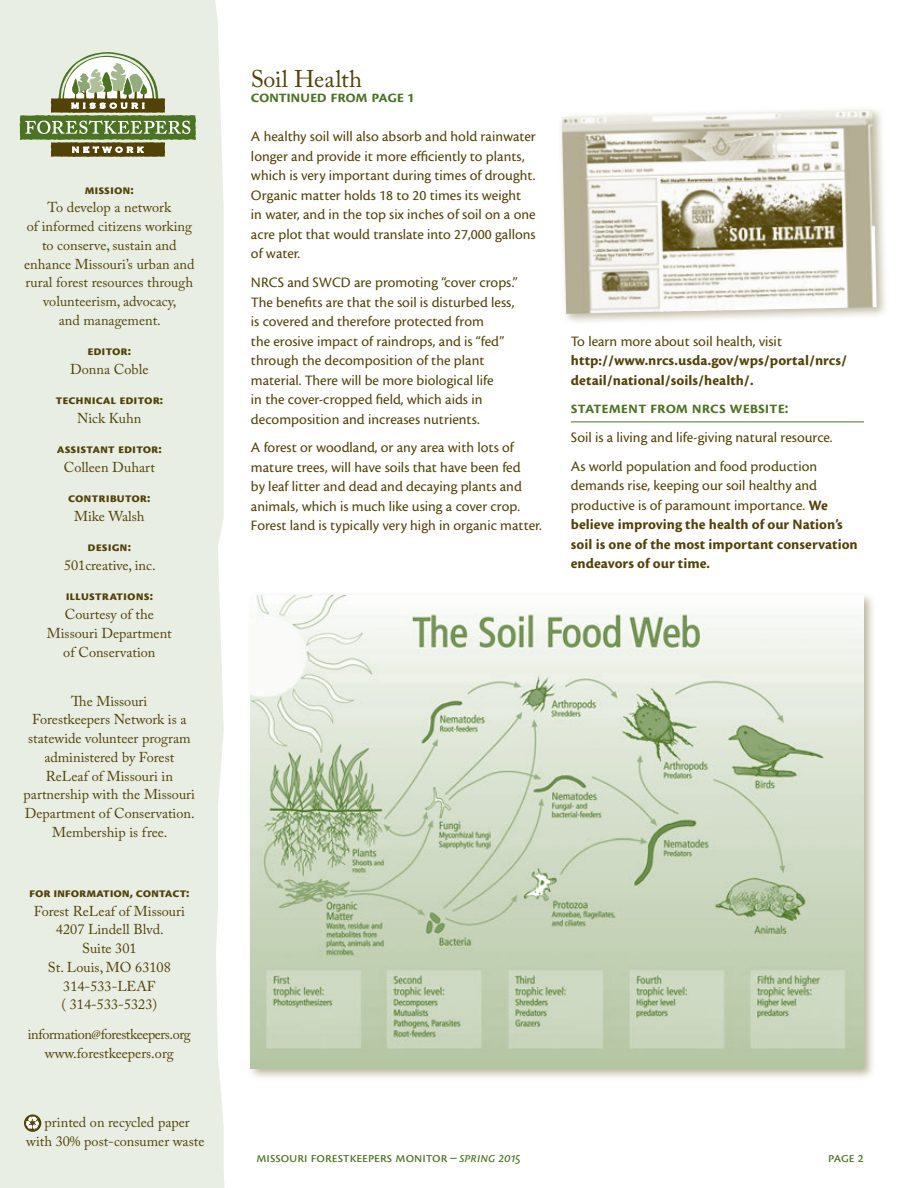
<style>
.page{position:relative;width:918px;height:1188px;background:#fff}
.page>*{position:absolute;margin:0;border:0;box-sizing:border-box;transform-origin:0 0}
.article_header{font:24px "Adobe Caslon Pro";letter-spacing:-.01em;color:#524204}
.bulletin_section_hea{font:18px "Cronos MM Ep 574 12";letter-spacing:.015em;color:#4a7421}
.captions{font:18px "Cronos MM Ep 574 12";letter-spacing:-.005em;color:#4a7421}
.body{font:15px/19.5px "Cronos MM 408 10";color:#524204}
.body-2{font:15px/19.5px "Cronos MM 700 10";color:#524204}
.species_attributes{font:15px "Cronos MM SC 408 10";color:#4a7421}
.credits_name_list{font:14.25px/18.8px "Adobe Caslon Pro";color:#524204;text-align:center}
.credits_header{font:14.25px "Cronos MM SC 700 9";letter-spacing:-.005em;color:#524204}
.credits_name_list-2{font:14.25px/18.8px "Adobe Caslon Pro";letter-spacing:-.03em;color:#524204;text-align:center}
.s1{font-size:12px}
.s2{font-family:"Cronos MM 408 10"}
.s3{font-family:"Cronos MM 700 10"}
.s4{font-family:"Cronos MM It Ep 408 10"}
</style>
<div class="page">
<div style="left:0;top:0;width:225px;height:1188px;background:#e9eee4"></div>
<div style="left:11px;top:27px;width:194px;height:154px;background:#e9eee4"></div>
<svg style="left:20px;top:52px;width:176px;height:105px"></svg>
<svg style="left:24px;top:1114px;width:17px;height:18px"></svg>
<svg style="left:25px;top:1117px;width:14px;height:13px"></svg>
<hr style="left:571px;top:422px;width:293px;height:1px;background:#4a7421">
<div style="left:247px;top:591px;width:629px;height:489px;background:#524204;opacity:.4"></div>
<img style="left:251px;top:595px;width:613px;height:473px">
<div style="left:558px;top:106px;width:331px;height:220px;background:#524204;opacity:.35"></div>
<img style="left:562px;top:110px;width:315px;height:204px">
<p class="credits_header" style="left:85px;top:182px;width:51px">mission:</p>
<p class="credits_name_list" style="left:24px;top:198px;width:172px">To develop a network<br>of informed citizens working to conserve, sustain and enhance Missouri’s urban and rural forest resources through volunteerism, advocacy,<br>and management.</p>
<p class="credits_header" style="left:88px;top:343px;width:45px">editor:</p>
<p class="credits_name_list" style="left:70px;top:360px;width:80px">Donna Coble</p>
<p class="credits_header" style="left:55px;top:392px;width:109px">technical editor:</p>
<p class="credits_name_list" style="left:77px;top:409px;width:66px">Nick Kuhn</p>
<p class="credits_header" style="left:57px;top:441px;width:106px">assistant editor:</p>
<p class="credits_name_list" style="left:64px;top:458px;width:93px">Colleen Duhart</p>
<p class="credits_header" style="left:68px;top:490px;width:84px">contributor:</p>
<p class="credits_name_list" style="left:74px;top:507px;width:72px">Mike Walsh</p>
<p class="credits_header" style="left:88px;top:540px;width:45px">design:</p>
<p class="credits_name_list" style="left:64px;top:556px;width:93px">501creative, inc.</p>
<p class="credits_header" style="left:66px;top:589px;width:89px">illustrations:</p>
<p class="credits_name_list" style="left:47px;top:605px;width:126px">Courtesy of the<br>Missouri Department of Conservation</p>
<p class="credits_name_list" style="left:24px;top:691px;width:173px">The Missouri<br>Forestkeepers Network is a statewide volunteer program administered by Forest<br>ReLeaf of Missouri in partnership with the Missouri<br>Department of Conservation.<br>Membership is free.</p>
<p class="credits_header" style="left:29px;top:885px;width:162px">for information, contact:</p>
<p class="credits_name_list" style="left:34px;top:901px;width:153px">Forest ReLeaf of Missouri<br>4207 Lindell Blvd.<br>Suite 301<br>St. Louis, MO 63108<br>314-533-LEAF<br>( 314-533-5323)</p>
<p class="credits_name_list-2" style="left:28px;top:1025px;width:164px">information<span class="s1">@</span>forestkeepers.org www.forestkeepers.org</p>
<p class="credits_name_list" style="left:26px;top:1113px;width:180px">printed on recycled paper<br>with 30% post-consumer waste</p>
<p class="article_header" style="left:251px;top:64px;width:113px">Soil Health</p>
<p class="captions" style="left:251px;top:88px;width:164px">continued from page 1</p>
<p class="body" style="left:251px;top:127px;width:286px">A healthy soil will also absorb and hold rainwater longer and provide it more efficiently to plants, which is very important during times of drought.<br>Organic matter holds 18 to 20 times its weight in water, and in the top six inches of soil on a one acre plot that would translate into 27,000 gallons of water.</p>
<p class="body" style="left:251px;top:273px;width:268px">NRCS and SWCD are promoting “cover crops.” The benefits are that the soil is disturbed less, is covered and therefore protected from<br>the erosive impact of raindrops, and is “fed” through the decomposition of the plant material. There will be more biological life<br>in the cover-cropped field, which aids in decomposition and increases nutrients.</p>
<p class="body" style="left:251px;top:438px;width:292px">A forest or woodland, or any area with lots of mature trees, will have soils that have been fed<br>by leaf litter and dead and decaying plants and animals, which is much like using a cover crop.<br>Forest land is typically very high in organic matter.</p>
<p class="body-2" style="left:571px;top:332px;width:278px"><span class="s2">To learn more about soil health, visit </span>http://www.nrcs.usda.gov/wps/portal/nrcs/ detail/national/soils/health/.</p>
<p class="bulletin_section_hea" style="left:571px;top:400px;width:219px">statement from nrcs website:</p>
<p class="body" style="left:571px;top:428px;width:263px">Soil is a living and life-giving natural resource.</p>
<p class="body" style="left:571px;top:457px;width:288px">As world population and food production demands rise, keeping our soil healthy and productive is of paramount importance. <span class="s3">We believe improving the health of our Nation’s soil is one of the most important conservation endeavors of our time.</span></p>
<p class="species_attributes" style="left:256px;top:1149px;width:266px">missouri forestkeepers monitor–<span class="s4">spring 2015</span></p>
<p class="species_attributes" style="left:828px;top:1149px;width:37px">page 2</p>
</div>
